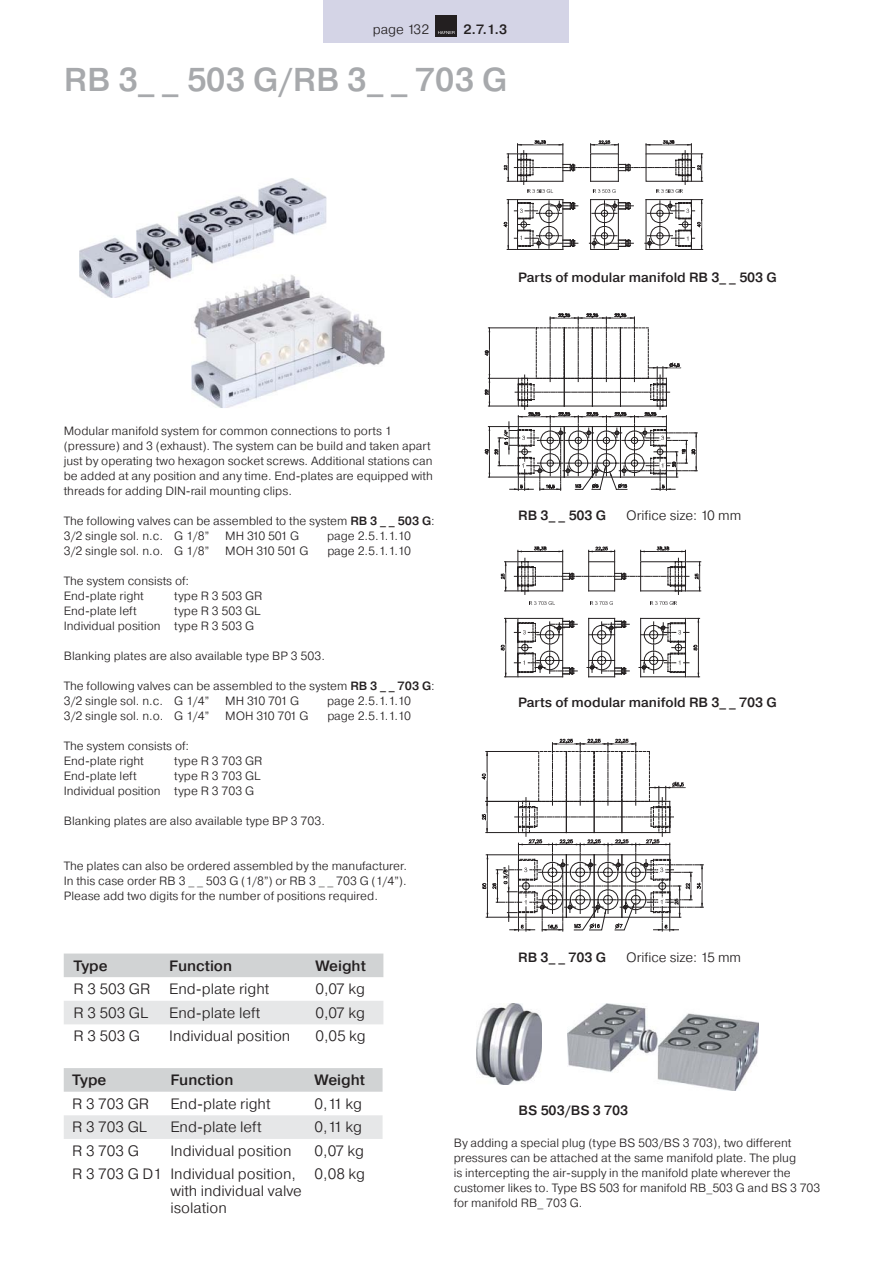
<style>
.page{position:relative;width:893px;height:1263px;background:#fff}
.page>*{position:absolute;margin:0;border:0;box-sizing:border-box;transform-origin:0 0}
.t1{font:500 33px "Pragmatica";color:#a7a9ac}
.t2{font:300 15px/17px "Pragmatica";color:#231f20}
.t3{font:500 15px "Pragmatica";color:#231f20}
.t4{font:500 13.5px "Pragmatica";color:#231f20}
.t5{font:300 13.5px "Pragmatica";color:#231f20}
.t6{font:300 12px/15px "Pragmatica";color:#231f20}
.t7{font:300 12px "Pragmatica";letter-spacing:-.035em;color:#231f20}
.s1{font-weight:500}
</style>
<div class="page">
<svg style="left:503px;top:140px;width:200px;height:110px"></svg>
<svg style="left:481px;top:738px;width:222px;height:193px"></svg>
<svg style="left:484px;top:313px;width:213px;height:177px"></svg>
<svg style="left:587px;top:618px;width:42px;height:60px"></svg>
<svg style="left:639px;top:618px;width:60px;height:60px"></svg>
<svg style="left:500px;top:618px;width:77px;height:60px"></svg>
<svg style="left:500px;top:546px;width:201px;height:59px"></svg>
<img style="left:191px;top:298px;width:193px;height:110px">
<img style="left:79px;top:178px;width:247px;height:120px">
<img style="left:191px;top:275px;width:135px;height:23px">
<img style="left:477px;top:1003px;width:65px;height:81px">
<img style="left:567px;top:1003px;width:191px;height:87px">
<div style="left:324px;top:0;width:245px;height:43px;background:#d4d4e6"></div>
<div style="left:436px;top:15px;width:21px;height:21px;background:#231f20"></div>
<svg style="left:438px;top:31px;width:17px;height:3px"></svg>
<div style="left:64px;top:954px;width:319px;height:23px;background:#d1d3d4"></div>
<div style="left:64px;top:1001px;width:319px;height:23px;background:#e6e7e8"></div>
<div style="left:64px;top:1068px;width:319px;height:24px;background:#d1d3d4"></div>
<div style="left:64px;top:1115px;width:319px;height:24px;background:#e6e7e8"></div>
<p class="t5" style="left:373px;top:24px;width:58px">page 132</p>
<p class="t4" style="left:463px;top:24px;width:45px">2.7.1.3</p>
<h1 class="t1" style="left:64px;top:68px;width:445px">RB 3_ _ 503 G/RB 3_ _ 703 G</h1>
<p class="t6" style="left:64px;top:424px;width:371px">Modular manifold system for common connections to ports 1 (pressure) and 3 (exhaust). The system can be build and taken apart just by operating two hexagon socket screws. Additional stations can be added at any position and any time. End-plates are equipped with threads for adding DIN-rail mounting clips.</p>
<p class="t6" style="left:64px;top:514px;width:372px">The following valves can be assembled to the system <span class="s1">RB 3 _ _ 503 G</span>:<br>3/2 single sol. n.c. G 1/8”</p>
<p class="t6" style="left:225px;top:529px;width:75px">MH 310 501 G</p>
<p class="t6" style="left:327px;top:529px;width:85px">page 2.5.1.1.10</p>
<p class="t6" style="left:64px;top:544px;width:147px">3/2 single sol. n.o. G 1/8”</p>
<p class="t7" style="left:225px;top:546px;width:85px">MOH 310 501 G</p>
<p class="t6" style="left:327px;top:544px;width:85px">page 2.5.1.1.10</p>
<p class="t6" style="left:64px;top:574px;width:127px">The system consists of:<br>End-plate right</p>
<p class="t6" style="left:174px;top:589px;width:90px">type R 3 503 GR</p>
<p class="t6" style="left:64px;top:604px;width:198px;text-indent:111px">type R 3 503 GL<br>Individual position type R 3 503 G</p>
<p class="t6" style="left:64px;top:649px;width:263px">Blanking plates are also available type BP 3 503.</p>
<p class="t6" style="left:64px;top:679px;width:372px">The following valves can be assembled to the system <span class="s1">RB 3 _ _ 703 G</span>:<br>3/2 single sol. n.c. G 1/4”</p>
<p class="t6" style="left:64px;top:604px;width:74px">End-plate left</p>
<p class="t6" style="left:225px;top:694px;width:75px">MH 310 701 G</p>
<p class="t6" style="left:327px;top:694px;width:85px">page 2.5.1.1.10</p>
<p class="t6" style="left:64px;top:709px;width:147px">3/2 single sol. n.o. G 1/4”</p>
<p class="t7" style="left:225px;top:711px;width:85px">MOH 310 701 G</p>
<p class="t6" style="left:327px;top:709px;width:85px">page 2.5.1.1.10</p>
<p class="t6" style="left:64px;top:739px;width:127px">The system consists of:<br>End-plate right</p>
<p class="t6" style="left:174px;top:754px;width:90px">type R 3 703 GR</p>
<p class="t6" style="left:64px;top:769px;width:198px;text-indent:111px">type R 3 703 GL<br>Individual position type R 3 703 G</p>
<p class="t6" style="left:64px;top:814px;width:263px">Blanking plates are also available type BP 3 703.</p>
<p class="t6" style="left:64px;top:859px;width:345px;text-align:justify">The plates can also be ordered assembled by the manufacturer.<br>In this case order RB 3 _ _ 503 G (1/8”) or RB 3 _ _ 703 G (1/4”).<br>Please add two digits for the number of positions required.</p>
<p class="t6" style="left:64px;top:769px;width:74px">End-plate left</p>
<p class="t4" style="left:518px;top:272px;width:260px">Parts of modular manifold RB 3_ _ 503 G</p>
<p class="t4" style="left:518px;top:510px;width:89px">RB 3_ _ 503 G</p>
<p class="t5" style="left:626px;top:510px;width:117px">Orifice size: 10 mm</p>
<p class="t4" style="left:518px;top:697px;width:260px">Parts of modular manifold RB 3_ _ 703 G</p>
<p class="t3" style="left:74px;top:960px;width:36px">Type</p>
<p class="t3" style="left:169px;top:960px;width:65px">Function</p>
<p class="t3" style="left:315px;top:960px;width:52px">Weight</p>
<p class="t2" style="left:74px;top:982px;width:197px">R 3 503 GR End-plate right</p>
<p class="t2" style="left:315px;top:982px;width:51px">0,07 kg</p>
<p class="t2" style="left:74px;top:1005px;width:76px">R 3 503 GL</p>
<p class="t2" style="left:169px;top:1005px;width:93px">End-plate left</p>
<p class="t2" style="left:315px;top:1005px;width:51px">0,07 kg</p>
<p class="t2" style="left:74px;top:1029px;width:68px">R 3 503 G</p>
<p class="t2" style="left:169px;top:1029px;width:123px">Individual position</p>
<p class="t2" style="left:315px;top:1029px;width:52px">0,05 kg</p>
<p class="t3" style="left:72px;top:1074px;width:36px">Type</p>
<p class="t3" style="left:170px;top:1074px;width:65px">Function</p>
<p class="t3" style="left:315px;top:1074px;width:52px">Weight</p>
<p class="t2" style="left:72px;top:1096px;width:79px">R 3 703 GR</p>
<p class="t2" style="left:170px;top:1096px;width:102px">End-plate right</p>
<p class="t2" style="left:315px;top:1096px;width:49px">0,11 kg</p>
<p class="t2" style="left:72px;top:1120px;width:76px">R 3 703 GL</p>
<p class="t2" style="left:170px;top:1120px;width:93px">End-plate left</p>
<p class="t2" style="left:315px;top:1120px;width:49px">0,11 kg</p>
<p class="t2" style="left:72px;top:1144px;width:68px">R 3 703 G</p>
<p class="t2" style="left:170px;top:1144px;width:123px">Individual position</p>
<p class="t2" style="left:315px;top:1144px;width:51px">0,07 kg</p>
<p class="t2" style="left:170px;top:1167px;width:133px;text-indent:-98px">R 3 703 G D1 Individual position, with individual valve isolation</p>
<p class="t2" style="left:315px;top:1167px;width:52px">0,08 kg</p>
<p class="t4" style="left:518px;top:952px;width:89px">RB 3_ _ 703 G</p>
<p class="t5" style="left:626px;top:952px;width:116px">Orifice size: 15 mm</p>
<p class="t4" style="left:518px;top:1105px;width:111px">BS 503/BS 3 703</p>
<p class="t6" style="left:454px;top:1137px;width:368px">By adding a special plug (type BS 503/BS 3 703), two different pressures can be attached at the same manifold plate. The plug<br>is intercepting the air-supply in the manifold plate wherever the customer likes to. Type BS 503 for manifold RB_503 G and BS 3 703 for manifold RB_ 703 G.</p>
</div>
